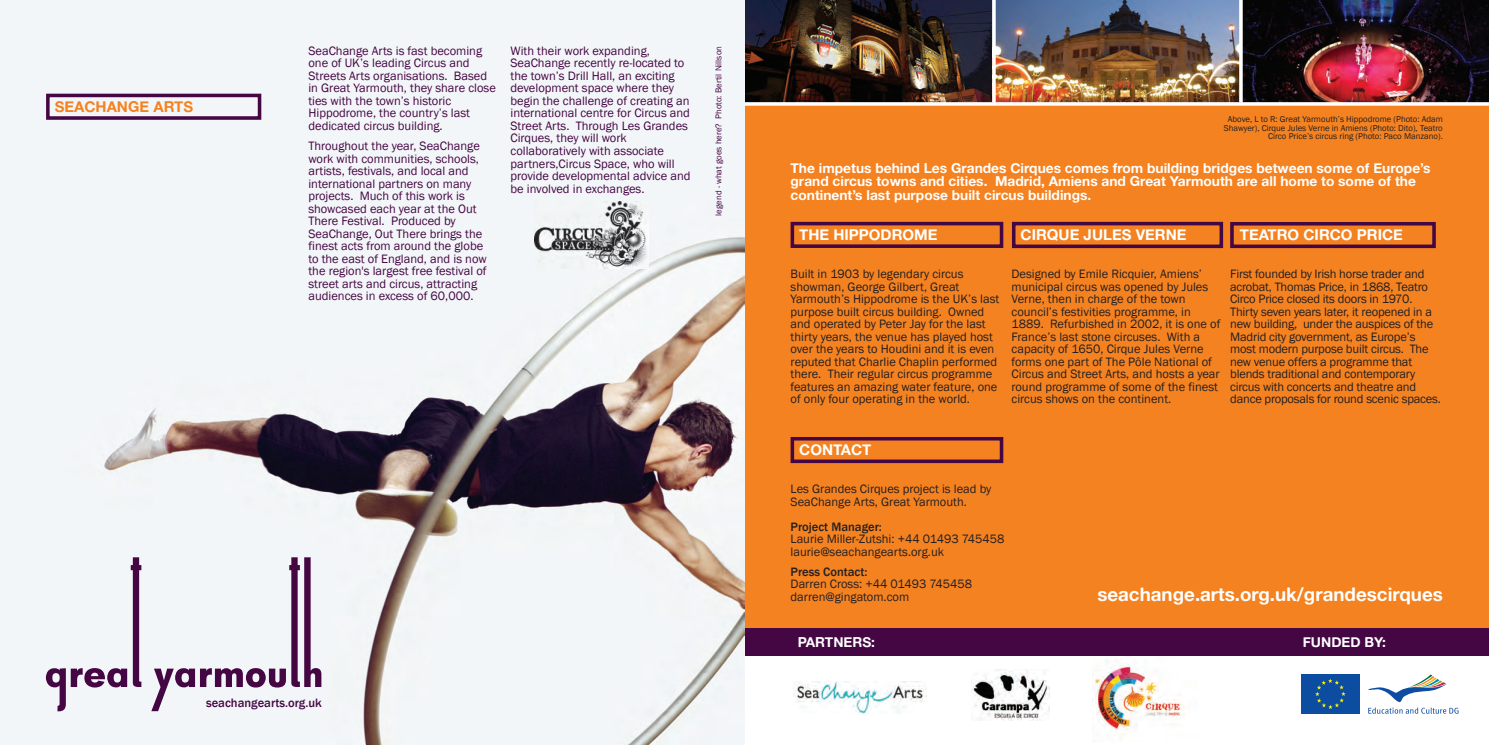
<style>
.page{position:relative;width:1489px;height:745px;background:#fff}
.page>*{position:absolute;margin:0;border:0;box-sizing:border-box;transform-origin:0 0}
.t1{font:131.25px "Thiamine";color:#450644}
.t2{font:18.75px "Alte Haas Grotesk Bold";color:#fff}
.t3{font:15px "Alte Haas Grotesk Bold";color:#fff}
.t4{font:15px "Alte Haas Grotesk Bold";color:#f58220}
.t5{font:13.75px/13.8px "Alte Haas Grotesk Bold";color:#fff}
.t6{font:12.5px/12.5px "Franklin Gothic";color:#231f20}
.t7{font:12.5px/12.5px "Franklin Gothic";color:#450644}
.t8{font:500 12.5px "Franklin Gothic";color:#231f20}
.t9{font:500 12.5px "Franklin Gothic";color:#450644}
.t10{font:8.75px/8.8px "Franklin Gothic";color:#231f20;text-align:right}
.t11{font:8.75px "Franklin Gothic";color:#450644}
</style>
<div class="page">
<div style="left:744px;top:0;width:744px;height:655px;background:#f58220"></div>
<div style="left:744px;top:627px;width:744px;height:28px;background:#450644"></div>
<img style="left:971px;top:669px;width:78px;height:51px">
<img style="left:1092px;top:660px;width:93px;height:80px">
<img style="left:795px;top:681px;width:129px;height:32px">
<div style="left:1300px;top:672px;width:60px;height:42px;border:1px solid #fff"></div>
<div style="left:1300px;top:674px;width:59px;height:39px;background:#0d4da1"></div>
<svg style="left:1315px;top:679px;width:30px;height:29px"></svg>
<svg style="left:1368px;top:674px;width:90px;height:39px"></svg>
<img style="left:744px;top:0;width:248px;height:102px">
<img style="left:995px;top:0;width:244px;height:102px">
<img style="left:1242px;top:0;width:246px;height:102px">
<div style="left:790px;top:222px;width:213px;height:26px;border:4px solid #450644"></div>
<div style="left:1011px;top:222px;width:211px;height:26px;border:4px solid #450644"></div>
<div style="left:1230px;top:222px;width:205px;height:26px;border:4px solid #450644"></div>
<div style="left:790px;top:436px;width:213px;height:27px;border:4px solid #450644"></div>
<hr style="left:992px;top:0;width:3px;height:103px;background:#fff">
<hr style="left:1239px;top:0;width:3px;height:103px;background:#fff">
<svg style="left:744px;top:102px;width:744px;height:4px;background:#f7ede5"></svg>
<img style="left:0;top:0;width:744px;height:744px">
<div style="left:46px;top:94px;width:215px;height:26px;border:4px solid #450644"></div>
<img style="left:534px;top:201px;width:114px;height:67px">
<p class="t4" style="left:55px;top:97px;width:140px">SEACHANGE ARTS</p>
<p class="t7" style="left:308px;top:44px;width:189px">SeaChange Arts is fast becoming one of UK’s leading Circus and<br>Streets Arts organisations. Based in Great Yarmouth, they share close ties with the town’s historic<br>Hippodrome, the country’s last dedicated circus building.</p>
<p class="t7" style="left:308px;top:139px;width:180px">Throughout the year, SeaChange work with communities, schools, artists, festivals, and local and international partners on many projects. Much of this work is showcased each year at the Out<br>There Festival. Produced by<br>SeaChange, Out There brings the finest acts from around the globe to the east of England, and is now the region's largest free festival of street arts and circus, attracting audiences in excess of 60,000.</p>
<p class="t7" style="left:510px;top:44px;width:181px">With their work expanding,<br>SeaChange recently re-located to the town’s Drill Hall, an exciting development space where they begin the challenge of creating an international centre for Circus and<br>Street Arts. Through Les Grandes<br>Cirques, they will work collaboratively with associate partners,Circus Space, who will provide developmental advice and be involved in exchanges.</p>
<p class="t11" style="left:713px;top:215px;width:171px;rotate:-90deg">legend - what goes here? Photo: Bertil Nillson</p>
<h1 class="t1" style="left:45px;top:553px;width:280px">great yarmouth</h1>
<p class="t9" style="left:206px;top:694px;width:117px">seachangearts.org.uk</p>
<p class="t10" style="left:1223px;top:114px;width:220px">Above, L to R: Great Yarmouth’s Hippodrome (Photo: Adam<br>Shawyer), Cirque Jules Verne in Amiens (Photo: Dito), Teatro<br>Circo Price’s circus ring (Photo: Paco Manzano).</p>
<p class="t5" style="left:790px;top:160px;width:641px">The impetus behind Les Grandes Cirques comes from building bridges between some of Europe’s grand circus towns and cities. Madrid, Amiens and Great Yarmouth are all home to some of the continent’s last purpose built circus buildings.</p>
<p class="t3" style="left:799px;top:225px;width:140px">THE HIPPODROME</p>
<p class="t3" style="left:1020px;top:225px;width:167px">CIRQUE JULES VERNE</p>
<p class="t3" style="left:1239px;top:225px;width:165px">TEATRO CIRCO PRICE</p>
<p class="t6" style="left:790px;top:267px;width:210px">Built in 1903 by legendary circus showman, George Gilbert, Great Yarmouth’s Hippodrome is the UK’s last purpose built circus building. Owned and operated by Peter Jay for the last thirty years, the venue has played host over the years to Houdini and it is even reputed that Charlie Chaplin performed there. Their regular circus programme features an amazing water feature, one of only four operating in the world.</p>
<p class="t6" style="left:1011px;top:267px;width:210px">Designed by Emile Ricquier, Amiens’ municipal circus was opened by Jules Verne, then in charge of the town council’s festivities programme, in 1889. Refurbished in 2002, it is one of France’s last stone circuses. With a capacity of 1650, Cirque Jules Verne forms one part of The Pôle National of Circus and Street Arts, and hosts a year round programme of some of the finest circus shows on the continent.</p>
<p class="t6" style="left:1230px;top:267px;width:212px">First founded by Irish horse trader and acrobat, Thomas Price, in 1868, Teatro Circo Price closed its doors in 1970.<br>Thirty seven years later, it reopened in a new building, under the auspices of the Madrid city government, as Europe’s most modern purpose built circus. The new venue offers a programme that blends traditional and contemporary circus with concerts and theatre and dance proposals for round scenic spaces.</p>
<p class="t3" style="left:799px;top:440px;width:74px">CONTACT</p>
<p class="t6" style="left:790px;top:482px;width:202px">Les Grandes Cirques project is lead by<br>SeaChange Arts, Great Yarmouth.</p>
<p class="t8" style="left:790px;top:519px;width:93px">Project Manager:</p>
<p class="t6" style="left:790px;top:532px;width:215px">Laurie Miller-Zutshi: +44 01493 745458 laurie@seachangearts.org.uk</p>
<p class="t8" style="left:790px;top:564px;width:78px">Press Contact:</p>
<p class="t6" style="left:790px;top:577px;width:183px">Darren Cross: +44 01493 745458 darren@gingatom.com</p>
<h2 class="t2" style="left:1097px;top:582px;width:347px">seachange.arts.org.uk/grandescirques</h2>
<p class="t5" style="left:797px;top:634px;width:79px">PARTNERS:</p>
<p class="t5" style="left:1302px;top:634px;width:85px">FUNDED BY:</p>
</div>
